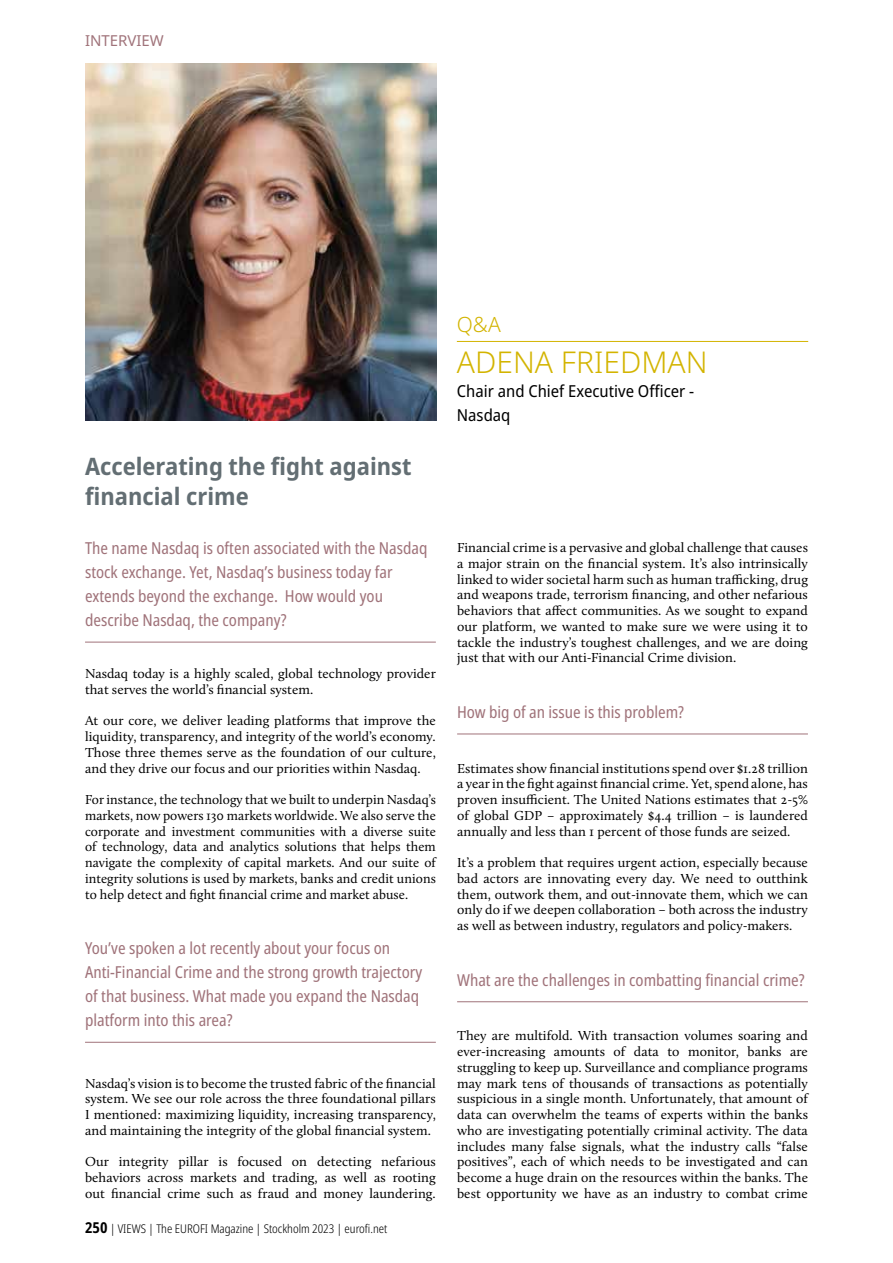
<style>
.page{position:relative;width:893px;height:1263px;background:#fff}
.page>*{position:absolute;margin:0;border:0;box-sizing:border-box;transform-origin:0 0}
.t1{font:300 30px "Noto Sans";color:#d3b400}
.t2{font:700 semi-condensed 24px/30px "Noto Sans";color:#636e73}
.t3{font:300 21px "Noto Sans";color:#d3b400}
.t4{font:condensed 16.5px/24px "Noto Sans";color:#a0737a}
.t5{font:semi-condensed 16.5px/24px "Noto Sans";color:#000}
.t6{font:15px "Noto Sans";color:#a0737a}
.t7{font:13.5px/15.8px "Calluna";letter-spacing:.005em;color:#000;text-align:justify}
.t8{font:300 condensed 12px "Noto Sans";color:#000}
.s1{font-weight:700;font-size:15px}
</style>
<div class="page">
<img style="left:85px;top:64px;width:351px;height:357px">
<hr style="left:85px;top:642px;width:351px;height:1px;background:#a0737a">
<hr style="left:85px;top:1042px;width:351px;height:1px;background:#a0737a">
<hr style="left:457px;top:734px;width:351px;height:1px;background:#a0737a">
<hr style="left:457px;top:1001px;width:351px;height:1px;background:#a0737a">
<hr style="left:457px;top:341px;width:351px;height:1px;background:#d3b400">
<p class="t6" style="left:85px;top:30px;width:80px">INTERVIEW</p>
<h2 class="t2" style="left:85px;top:451px;width:328px">Accelerating the fight against financial crime</h2>
<p class="t4" style="left:85px;top:536px;width:344px">The name Nasdaq is often associated with the Nasdaq stock exchange. Yet, Nasdaq’s business today far extends beyond the exchange. How would you describe Nasdaq, the company?</p>
<p class="t7" style="left:85px;top:666px;width:352px">Nasdaq today is a highly scaled, global technology provider that serves the world’s financial system.</p>
<p class="t7" style="left:85px;top:713px;width:352px">At our core, we deliver leading platforms that improve the liquidity, transparency, and integrity of the world’s economy.<br>Those three themes serve as the foundation of our culture, and they drive our focus and our priorities within Nasdaq.</p>
<p class="t7" style="left:85px;top:792px;width:352px">For instance, the technology that we built to underpin Nasdaq’s markets, now powers 130 markets worldwide. We also serve the corporate and investment communities with a diverse suite of technology, data and analytics solutions that helps them navigate the complexity of capital markets. And our suite of integrity solutions is used by markets, banks and credit unions to help detect and fight financial crime and market abuse.</p>
<p class="t4" style="left:85px;top:936px;width:339px">You’ve spoken a lot recently about your focus on Anti-Financial Crime and the strong growth trajectory of that business. What made you expand the Nasdaq platform into this area?</p>
<p class="t7" style="left:85px;top:1075px;width:352px">Nasdaq’s vision is to become the trusted fabric of the financial system. We see our role across the three foundational pillars I mentioned: maximizing liquidity, increasing transparency, and maintaining the integrity of the global financial system.</p>
<p class="t7" style="left:85px;top:1154px;width:352px">Our integrity pillar is focused on detecting nefarious behaviors across markets and trading, as well as rooting out financial crime such as fraud and money laundering.</p>
<p class="t8" style="left:85px;top:1220px;width:304px"><span class="s1">250</span> | VIEWS | The EUROFI Magazine | Stockholm 2023 | eurofi.net</p>
<h3 class="t3" style="left:457px;top:309px;width:45px">Q&amp;A</h3>
<h1 class="t1" style="left:457px;top:341px;width:252px">ADENA FRIEDMAN</h1>
<p class="t5" style="left:457px;top:380px;width:239px">Chair and Chief Executive Officer -<br>Nasdaq</p>
<p class="t7" style="left:457px;top:540px;width:352px">Financial crime is a pervasive and global challenge that causes a major strain on the financial system. It’s also intrinsically linked to wider societal harm such as human trafficking, drug and weapons trade, terrorism financing, and other nefarious behaviors that affect communities. As we sought to expand our platform, we wanted to make sure we were using it to tackle the industry’s toughest challenges, and we are doing just that with our Anti-Financial Crime division.</p>
<p class="t4" style="left:457px;top:700px;width:229px">How big of an issue is this problem?</p>
<p class="t7" style="left:457px;top:760px;width:352px">Estimates show financial institutions spend over $1.28 trillion a year in the fight against financial crime. Yet, spend alone, has proven insufficient. The United Nations estimates that 2-5% of global GDP – approximately $4.4 trillion – is laundered annually and less than 1 percent of those funds are seized.</p>
<p class="t7" style="left:457px;top:855px;width:352px">It’s a problem that requires urgent action, especially because bad actors are innovating every day. We need to outthink them, outwork them, and out-innovate them, which we can only do if we deepen collaboration – both across the industry as well as between industry, regulators and policy-makers.</p>
<p class="t4" style="left:457px;top:968px;width:349px">What are the challenges in combatting financial crime?</p>
<p class="t7" style="left:457px;top:1028px;width:352px">They are multifold. With transaction volumes soaring and ever-increasing amounts of data to monitor, banks are struggling to keep up. Surveillance and compliance programs may mark tens of thousands of transactions as potentially suspicious in a single month. Unfortunately, that amount of data can overwhelm the teams of experts within the banks who are investigating potentially criminal activity. The data includes many false signals, what the industry calls “false positives”, each of which needs to be investigated and can become a huge drain on the resources within the banks. The best opportunity we have as an industry to combat crime</p>
</div>
